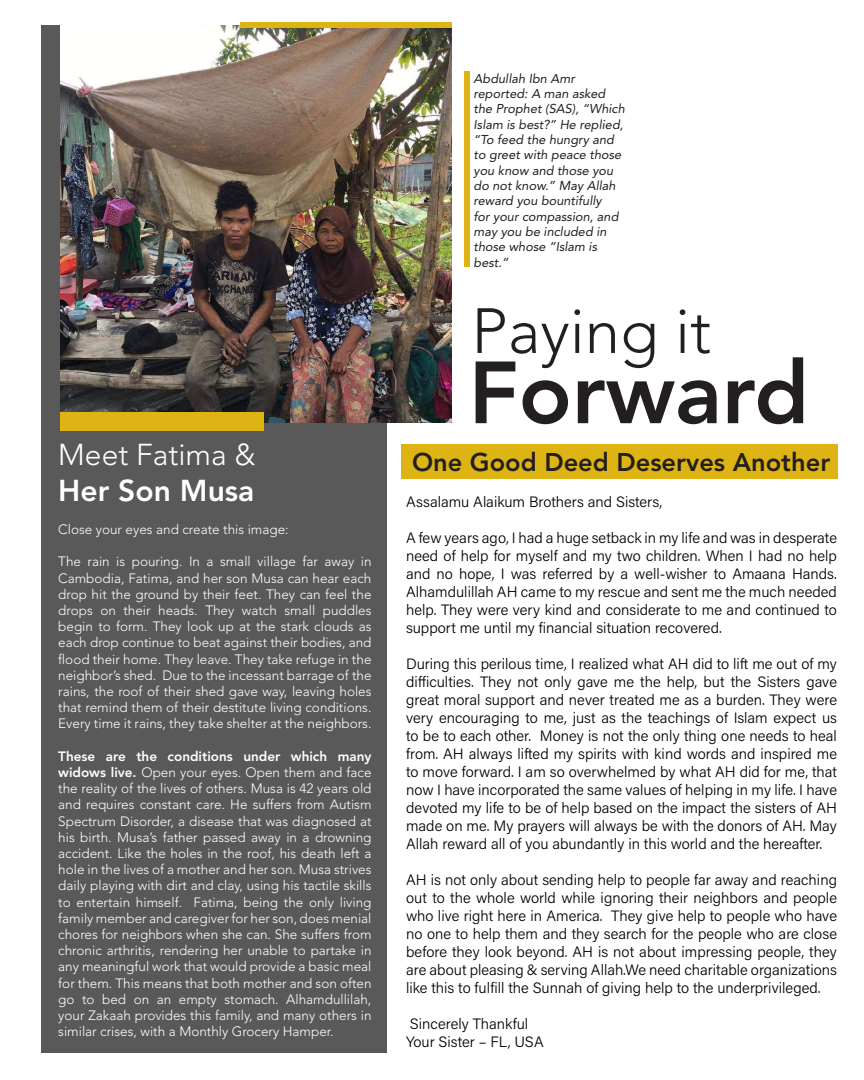
<style>
.page{position:relative;width:864px;height:1080px;background:#fff}
.page>*{position:absolute;margin:0;border:0;box-sizing:border-box;transform-origin:0 0}
._2nd_PAGE{font:800 87.15px "Avenir LT Std";color:#231f20}
._2nd_PAGE-2{font:300 63.15px "Avenir LT Std";color:#231f20}
._2nd_PAGE-3{font:300 30px "Avenir LT Std";color:#fff}
._2nd_PAGE-4{font:800 30px "Avenir LT Std";color:#fff}
._2nd_PAGE-5{font:800 25.5px "Avenir LT Std";color:#231f20}
._2nd_PAGE-6{font:15px/18px "Acumin Variable Concept";letter-spacing:.01em;color:#000;text-align:justify}
._2nd_PAGE-7{font:300 13.5px/16.2px "Avenir LT Std";color:#fff;text-align:justify}
._2nd_PAGE-8{font:italic 12.75px/15.3px "Avenir LT Std";color:#231f20}
.s1{font-weight:800}
</style>
<div class="page">
<div style="left:41px;top:26px;width:346px;height:1027px;background:#595959"></div>
<img style="left:61px;top:26px;width:391px;height:397px">
<div style="left:61px;top:412px;width:203px;height:18px;background:#deb414"></div>
<div style="left:402px;top:445px;width:436px;height:34px;background:#deb414"></div>
<div style="left:240px;top:22px;width:211px;height:6px;background:#deb414"></div>
<div style="left:464px;top:71px;width:6px;height:196px;background:#deb414"></div>
<p class="_2nd_PAGE-3" style="left:58px;top:438px;width:199px">Meet Fatima &amp;</p>
<p class="_2nd_PAGE-4" style="left:58px;top:473px;width:198px">Her Son Musa</p>
<p class="_2nd_PAGE-7" style="left:58px;top:521px;width:232px">Close your eyes and create this image:</p>
<p class="_2nd_PAGE-7" style="left:58px;top:554px;width:315px">The rain is pouring. In a small village far away in Cambodia, Fatima, and her son Musa can hear each drop hit the ground by their feet. They can feel the drops on their heads. They watch small puddles begin to form. They look up at the stark clouds as each drop continue to beat against their bodies, and flood their home. They leave. They take refuge in the neighbor’s shed. Due to the incessant barrage of the rains, the roof of their shed gave way, leaving holes that remind them of their destitute living conditions.<br>Every time it rains, they take shelter at the neighbors.</p>
<p class="_2nd_PAGE-7" style="left:58px;top:748px;width:315px"><span class="s1">These are the conditions under which many widows live.</span> Open your eyes. Open them and face the reality of the lives of others. Musa is 42 years old and requires constant care. He suffers from Autism Spectrum Disorder, a disease that was diagnosed at his birth. Musa’s father passed away in a drowning accident. Like the holes in the roof, his death left a hole in the lives of a mother and her son. Musa strives daily playing with dirt and clay, using his tactile skills to entertain himself. Fatima, being the only living family member and caregiver for her son, does menial chores for neighbors when she can. She suffers from chronic arthritis, rendering her unable to partake in any meaningful work that would provide a basic meal for them. This means that both mother and son often go to bed on an empty stomach. Alhamdullilah, your Zakaah provides this family, and many others in similar crises, with a Monthly Grocery Hamper.</p>
<p class="_2nd_PAGE-8" style="left:474px;top:71px;width:153px">Abdullah Ibn Amr reported: A man asked the Prophet (SAS), “Which<br>Islam is best?” He replied, “To feed the hungry and to greet with peace those you know and those you do not know.” May Allah reward you bountifully<br>for your compassion, and may you be included in those whose “Islam is best.”</p>
<p class="_2nd_PAGE-2" style="left:471px;top:294px;width:241px">Paying it</p>
<p class="_2nd_PAGE" style="left:469px;top:341px;width:342px">Forward</p>
<p class="_2nd_PAGE-5" style="left:412px;top:447px;width:420px">One Good Deed Deserves Another</p>
<p class="_2nd_PAGE-6" style="left:406px;top:492px;width:257px">Assalamu Alaikum Brothers and Sisters,</p>
<p class="_2nd_PAGE-6" style="left:406px;top:528px;width:432px">A few years ago, I had a huge setback in my life and was in desperate need of help for myself and my two children. When I had no help and no hope, I was referred by a well-wisher to Amaana Hands.<br>Alhamdulillah AH came to my rescue and sent me the much needed help. They were very kind and considerate to me and continued to support me until my financial situation recovered.</p>
<p class="_2nd_PAGE-6" style="left:406px;top:654px;width:432px">During this perilous time, I realized what AH did to lift me out of my difficulties. They not only gave me the help, but the Sisters gave great moral support and never treated me as a burden. They were very encouraging to me, just as the teachings of Islam expect us to be to each other. Money is not the only thing one needs to heal from. AH always lifted my spirits with kind words and inspired me to move forward. I am so overwhelmed by what AH did for me, that now I have incorporated the same values of helping in my life. I have devoted my life to be of help based on the impact the sisters of AH made on me. My prayers will always be with the donors of AH. May Allah reward all of you abundantly in this world and the hereafter.</p>
<p class="_2nd_PAGE-6" style="left:406px;top:870px;width:432px">AH is not only about sending help to people far away and reaching out to the whole world while ignoring their neighbors and people who live right here in America. They give help to people who have no one to help them and they search for the people who are close before they look beyond. AH is not about impressing people, they are about pleasing &amp; serving Allah.We need charitable organizations like this to fulfill the Sunnah of giving help to the underprivileged.</p>
<p class="_2nd_PAGE-6" style="left:410px;top:1014px;width:120px">Sincerely Thankful</p>
<p class="_2nd_PAGE-6" style="left:406px;top:1032px;width:139px">Your Sister – FL, USA</p>
</div>
